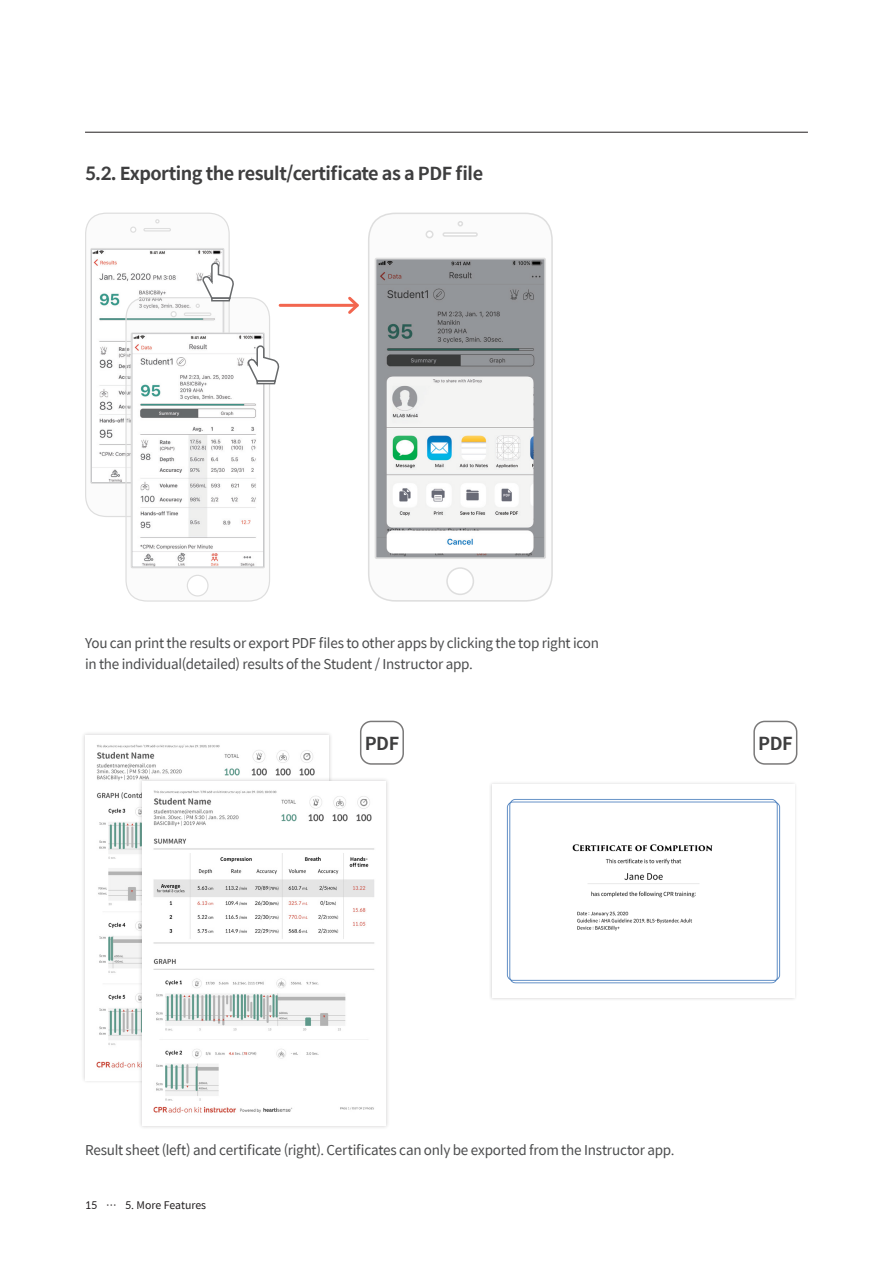
<style>
.page{position:relative;width:893px;height:1263px;background:#fff}
.page>*{position:absolute;margin:0;border:0;box-sizing:border-box;transform-origin:0 0}
.소제목{font:700 18px "Spoqa Han Sans";letter-spacing:-.025em;color:#3e3e3f}
.단락_스타일_2{font:13.5px/21px "Spoqa Han Sans";letter-spacing:-.015em;color:#4b4c4d}
.t1{font:10.5px "Spoqa Han Sans";color:#231f20}
</style>
<div class="page">
<hr style="left:85px;top:132px;width:723px;height:1px;background:#231f20">
<div style="left:81px;top:732px;width:252px;height:352px;background:#f2f2f2"></div>
<img style="left:85px;top:735px;width:244px;height:345px">
<div style="left:138px;top:777px;width:252px;height:352px;background:#231f20;opacity:.2"></div>
<img style="left:142px;top:781px;width:244px;height:344px">
<div style="left:360px;top:721px;width:44px;height:44px;border:2px solid #7a7979;border-radius:11px"></div>
<div style="left:489px;top:781px;width:308px;height:220px;background:#f3f3f3"></div>
<img style="left:492px;top:784px;width:302px;height:214px">
<div style="left:753px;top:721px;width:44px;height:44px;border:2px solid #7a7979;border-radius:11px"></div>
<svg style="left:368px;top:213px;width:185px;height:389px"></svg>
<svg style="left:85px;top:213px;width:194px;height:389px"></svg>
<hr style="left:280px;top:304px;width:77px;height:3px;background:#f2664f">
<svg style="left:345px;top:296px;width:14px;height:18px"></svg>
<p class="소제목" style="left:85px;top:163px;width:400px">5.2. Exporting the result/certificate as a PDF file</p>
<p class="단락_스타일_2" style="left:85px;top:632px;width:516px">You can print the results or export PDF files to other apps by clicking the top right icon in the individual(detailed) results of the Student / Instructor app.</p>
<p class="소제목" style="left:365px;top:733px;width:36px">PDF</p>
<p class="소제목" style="left:758px;top:733px;width:36px">PDF</p>
<p class="단락_스타일_2" style="left:85px;top:1139px;width:591px">Result sheet (left) and certificate (right). Certificates can only be exported from the Instructor app.</p>
<p class="t1" style="left:85px;top:1199px;width:123px">15 … 5. More Features</p>
</div>
